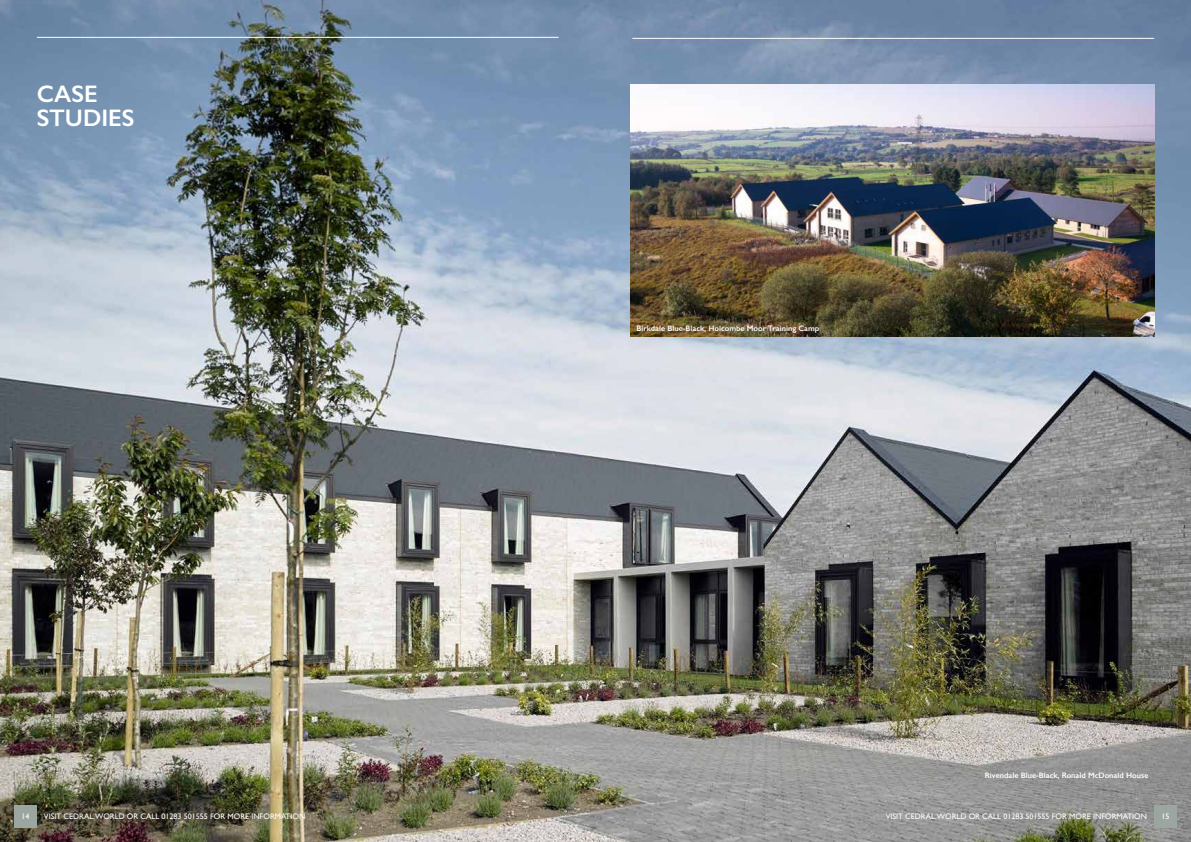
<style>
.page{position:relative;width:1191px;height:842px;background:#fff}
.page>*{position:absolute;margin:0;border:0;box-sizing:border-box;transform-origin:0 0}
.t1{font:600 24px/24px "Gill Sans";color:#fff}
.t2{font:8px "Gill Sans";color:#fff}
.t3{font:600 8px "Gill Sans";color:#fff}
</style>
<div class="page">
<img style="left:0;top:0;width:1191px;height:842px">
<hr style="left:37px;top:37px;width:521px;height:1px;background:#fff">
<hr style="left:632px;top:38px;width:522px;height:1px;background:#fff">
<div style="left:1154px;top:805px;width:22px;height:23px;background:#9ca6a1"></div>
<div style="left:14px;top:805px;width:23px;height:23px;background:#9ca6a1"></div>
<img style="left:630px;top:84px;width:524px;height:253px">
<h1 class="t1" style="left:37px;top:81px;width:99px">CASE<br>STUDIES</h1>
<p class="t3" style="left:636px;top:324px;width:184px">Birkdale Blue-Black, Holcombe Moor Training Camp</p>
<p class="t3" style="left:984px;top:770px;width:165px">Rivendale Blue-Black, Ronald McDonald House</p>
<p class="t2" style="left:22px;top:812px;width:9px">14</p>
<p class="t2" style="left:44px;top:812px;width:263px">VISIT CEDRAL.WORLD OR CALL 01283 501555 FOR MORE INFORMATION</p>
<p class="t2" style="left:885px;top:812px;width:263px">VISIT CEDRAL.WORLD OR CALL 01283 501555 FOR MORE INFORMATION</p>
<p class="t2" style="left:1161px;top:812px;width:9px">15</p>
</div>
